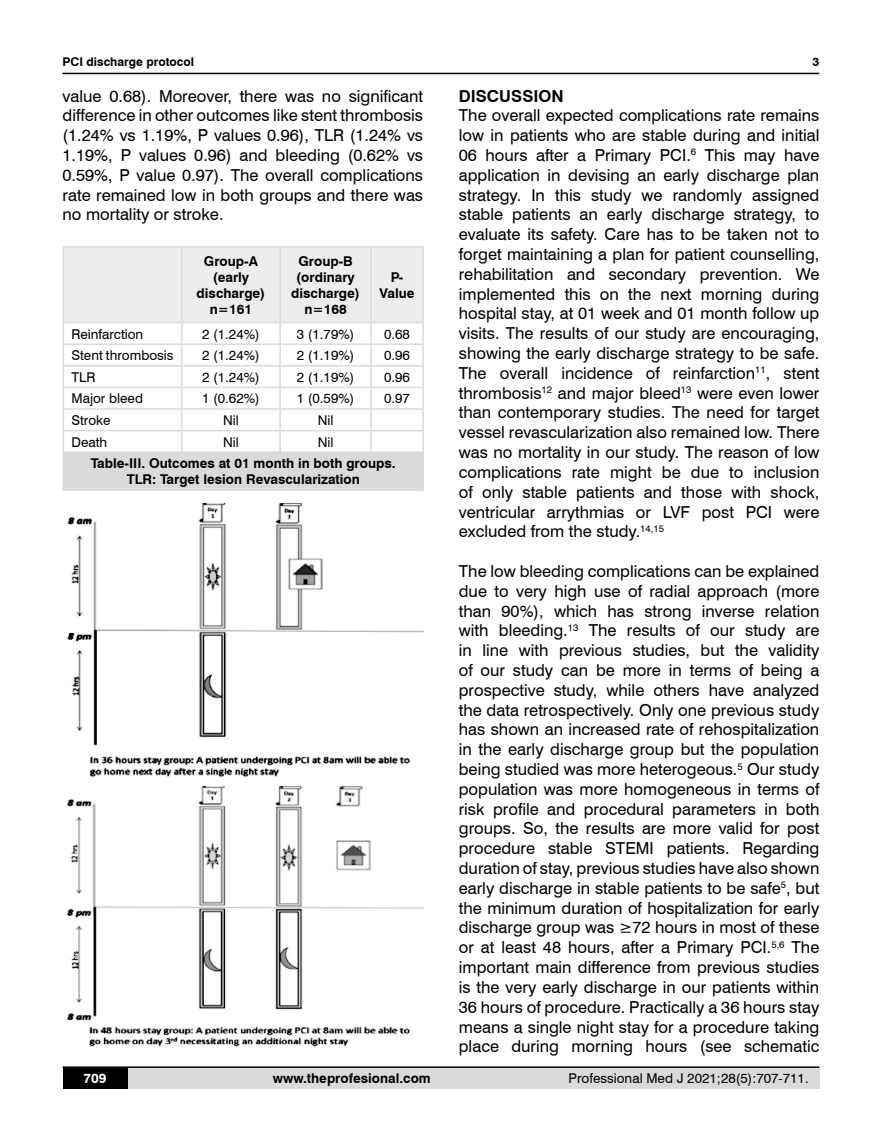
<style>
.page{position:relative;width:882px;height:1145px;background:#fff}
.page>*{position:absolute;margin:0;border:0;box-sizing:border-box;transform-origin:0 0}
.t1{font:16.5px/19.8px "Swiss 721 BT";color:#000;text-align:justify}
.t2{font:700 16.5px "Swiss 721 BT";color:#000}
.t3{font:13.5px "Swiss 721 BT";color:#000}
.t4{font:700 13.5px/16.2px "Swiss 721 BT";color:#000;text-align:center}
.t5{font:700 13.5px "Swiss 721 BT";color:#fff}
.t6{font:700 12px "Swiss 721 BT";color:#000}
</style>
<div class="page">
<div style="left:63px;top:1067px;width:756px;height:21px;background:#dadada"></div>
<hr style="left:63px;top:1066px;width:756px;height:2px;background:#000">
<div style="left:63px;top:1068px;width:64px;height:20px;background:#000"></div>
<hr style="left:62px;top:73px;width:756px;height:1px;background:#000">
<div style="left:63px;top:452px;width:360px;height:38px;background:#dadada"></div>
<hr style="left:63px;top:246px;width:119px;height:2px;background:#dadada">
<hr style="left:182px;top:246px;width:98px;height:2px;background:#dadada">
<hr style="left:280px;top:246px;width:91px;height:2px;background:#dadada">
<hr style="left:371px;top:246px;width:52px;height:2px;background:#dadada">
<svg style="left:63px;top:248px;width:360px;height:203px"></svg>
<hr style="left:63px;top:451px;width:119px;height:2px;background:#dadada">
<hr style="left:182px;top:451px;width:98px;height:2px;background:#dadada">
<hr style="left:280px;top:451px;width:91px;height:2px;background:#dadada">
<hr style="left:371px;top:451px;width:52px;height:2px;background:#dadada">
<hr style="left:63px;top:489px;width:119px;height:2px;background:#dadada">
<hr style="left:182px;top:489px;width:98px;height:2px;background:#dadada">
<hr style="left:280px;top:489px;width:91px;height:2px;background:#dadada">
<hr style="left:371px;top:489px;width:52px;height:2px;background:#dadada">
<img style="left:66px;top:503px;width:357px;height:544px">
<p class="t6" style="left:62px;top:53px;width:133px">PCI discharge protocol</p>
<p class="t6" style="left:812px;top:53px;width:8px">3</p>
<p class="t1" style="left:63px;top:85px;width:362px">value 0.68). Moreover, there was no significant difference in other outcomes like stent thrombosis (1.24% vs 1.19%, P values 0.96), TLR (1.24% vs 1.19%, P values 0.96) and bleeding (0.62% vs 0.59%, P value 0.97). The overall complications rate remained low in both groups and there was no mortality or stroke.</p>
<p class="t4" style="left:196px;top:252px;width:70px">Group-A (early discharge) n=161</p>
<p class="t4" style="left:291px;top:252px;width:70px">Group-B (ordinary discharge) n=168</p>
<p class="t2" style="left:458px;top:84px;width:106px">DISCUSSION</p>
<p class="t1" style="left:458px;top:105px;width:362px">The overall expected complications rate remains low in patients who are stable during and initial 06 hours after a Primary PCI.<sup>6</sup> This may have application in devising an early discharge plan strategy. In this study we randomly assigned stable patients an early discharge strategy, to evaluate its safety. Care has to be taken not to forget maintaining a plan for patient counselling, rehabilitation and secondary prevention. We implemented this on the next morning during hospital stay, at 01 week and 01 month follow up visits. The results of our study are encouraging, showing the early discharge strategy to be safe.<br>The overall incidence of reinfarction<sup>11</sup>, stent thrombosis<sup>12</sup> and major bleed<sup>13</sup> were even lower than contemporary studies. The need for target vessel revascularization also remained low. There was no mortality in our study. The reason of low complications rate might be due to inclusion of only stable patients and those with shock, ventricular arrythmias or LVF post PCI were excluded from the study.<sup>14,15</sup></p>
<p class="t1" style="left:458px;top:560px;width:362px">The low bleeding complications can be explained due to very high use of radial approach (more than 90%), which has strong inverse relation with bleeding.<sup>13</sup> The results of our study are in line with previous studies, but the validity of our study can be more in terms of being a prospective study, while others have analyzed the data retrospectively. Only one previous study has shown an increased rate of rehospitalization in the early discharge group but the population being studied was more heterogeous.<sup>5</sup> Our study population was more homogeneous in terms of risk profile and procedural parameters in both groups. So, the results are more valid for post procedure stable STEMI patients. Regarding duration of stay, previous studies have also shown early discharge in stable patients to be safe<sup>5</sup>, but the minimum duration of hospitalization for early discharge group was ≥72 hours in most of these or at least 48 hours, after a Primary PCI.<sup>5,6</sup> The important main difference from previous studies is the very early discharge in our patients within 36 hours of procedure. Practically a 36 hours stay means a single night stay for a procedure taking place during morning hours (see schematic</p>
<p class="t4" style="left:379px;top:268px;width:36px">P-<br>Value</p>
<p class="t3" style="left:71px;top:324px;width:73px">Reinfarction</p>
<p class="t3" style="left:202px;top:324px;width:59px">2 (1.24%)</p>
<p class="t3" style="left:296px;top:324px;width:59px">3 (1.79%)</p>
<p class="t3" style="left:384px;top:324px;width:27px">0.68</p>
<p class="t3" style="left:71px;top:346px;width:104px">Stent thrombosis</p>
<p class="t3" style="left:202px;top:346px;width:59px">2 (1.24%)</p>
<p class="t3" style="left:296px;top:346px;width:59px">2 (1.19%)</p>
<p class="t3" style="left:384px;top:346px;width:27px">0.96</p>
<p class="t3" style="left:71px;top:368px;width:25px">TLR</p>
<p class="t3" style="left:202px;top:368px;width:59px">2 (1.24%)</p>
<p class="t3" style="left:296px;top:368px;width:59px">2 (1.19%)</p>
<p class="t3" style="left:384px;top:368px;width:27px">0.96</p>
<p class="t3" style="left:71px;top:389px;width:73px">Major bleed</p>
<p class="t3" style="left:202px;top:389px;width:59px">1 (0.62%)</p>
<p class="t3" style="left:296px;top:389px;width:59px">1 (0.59%)</p>
<p class="t3" style="left:384px;top:389px;width:27px">0.97</p>
<p class="t3" style="left:71px;top:411px;width:41px">Stroke</p>
<p class="t3" style="left:223px;top:411px;width:17px">Nil</p>
<p class="t3" style="left:317px;top:411px;width:17px">Nil</p>
<p class="t3" style="left:71px;top:432px;width:37px">Death</p>
<p class="t3" style="left:223px;top:432px;width:17px">Nil</p>
<p class="t3" style="left:317px;top:432px;width:17px">Nil</p>
<p class="t4" style="left:91px;top:455px;width:306px">Table-III. Outcomes at 01 month in both groups.<br>TLR: Target lesion Revascularization</p>
<p class="t5" style="left:83px;top:1069px;width:24px">709</p>
<p class="t4" style="left:273px;top:1069px;width:159px">www.theprofesional.com</p>
<p class="t3" style="left:568px;top:1069px;width:241px">Professional Med J 2021;28(5):707-711.</p>
</div>
